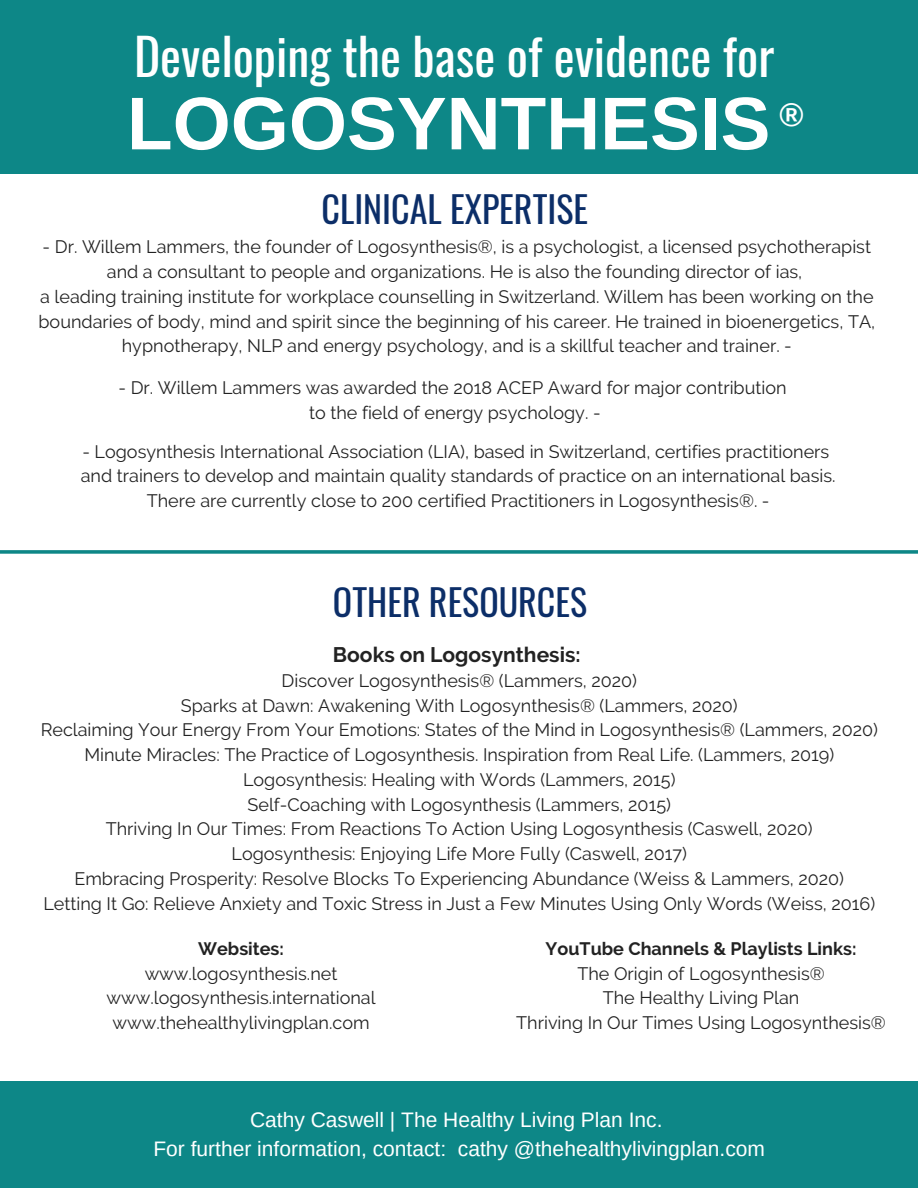
<style>
.page{position:relative;width:918px;height:1188px;background:#fff}
.page>*{position:absolute;margin:0;border:0;box-sizing:border-box;transform-origin:0 0}
.t1{font:700 74.7px "Arimo";color:#fff}
.t2{font:49.8px "Oswald";color:#fff}
.t3{font:36px "Oswald";color:#0c2e68}
.t4{font:700 32.7px "Arimo";color:#fff}
.t5{font:21px "Arimo";color:#fff}
.t6{font:700 21px "Raleway";color:#222}
.t7{font:18px/24.8px "Raleway";color:#222;text-align:center}
.t8{font:700 18px "Raleway";color:#222}
</style>
<div class="page">
<div style="left:0;top:0;width:918px;height:174px;background:#0d8787"></div>
<svg style="left:0;top:550px;width:918px;height:4px;background:#279393"></svg>
<div style="left:0;top:1081px;width:918px;height:107px;background:#0d8787"></div>
<p class="t2" style="left:134px;top:18px;width:642px">Developing the base of evidence for</p>
<p class="t1" style="left:127px;top:82px;width:645px">LOGOSYNTHESIS</p>
<p class="t4" style="left:779px;top:97px;width:26px">®</p>
<p class="t3" style="left:322px;top:181px;width:268px">CLINICAL EXPERTISE</p>
<p class="t7" style="left:43px;top:235px;width:830px">- Dr. Willem Lammers, the founder of Logosynthesis®, is a psychologist, a licensed psychotherapist</p>
<p class="t7" style="left:107px;top:259px;width:697px">and a consultant to people and organizations. He is also the founding director of ias,</p>
<p class="t7" style="left:39px;top:284px;width:838px">a leading training institute for workplace counselling in Switzerland. Willem has been working on the boundaries of body, mind and spirit since the beginning of his career. He trained in bioenergetics, TA, hypnotherapy, NLP and energy psychology, and is a skillful teacher and trainer. -</p>
<p class="t7" style="left:119px;top:375px;width:670px">- Dr. Willem Lammers was awarded the 2018 ACEP Award for major contribution</p>
<p class="t7" style="left:309px;top:400px;width:293px">to the field of energy psychology. -</p>
<p class="t7" style="left:82px;top:439px;width:748px">- Logosynthesis International Association (LIA), based in Switzerland, certifies practitioners</p>
<p class="t7" style="left:81px;top:464px;width:756px">and trainers to develop and maintain quality standards of practice on an international basis.</p>
<p class="t7" style="left:147px;top:488px;width:624px">There are currently close to 200 certified Practitioners in Logosynthesis®. -</p>
<p class="t3" style="left:333px;top:574px;width:256px">OTHER RESOURCES</p>
<p class="t6" style="left:333px;top:642px;width:249px">Books on Logosynthesis:</p>
<p class="t7" style="left:282px;top:668px;width:357px">Discover Logosynthesis® (Lammers, 2020)</p>
<p class="t7" style="left:181px;top:693px;width:558px">Sparks at Dawn: Awakening With Logosynthesis® (Lammers, 2020)</p>
<p class="t7" style="left:41px;top:718px;width:839px">Reclaiming Your Energy From Your Emotions: States of the Mind in Logosynthesis® (Lammers, 2020)</p>
<p class="t7" style="left:84px;top:742px;width:751px">Minute Miracles: The Practice of Logosynthesis. Inspiration from Real Life. (Lammers, 2019)</p>
<p class="t7" style="left:243px;top:767px;width:434px">Logosynthesis: Healing with Words (Lammers, 2015)</p>
<p class="t7" style="left:248px;top:792px;width:425px">Self-Coaching with Logosynthesis (Lammers, 2015)</p>
<p class="t7" style="left:106px;top:817px;width:708px">Thriving In Our Times: From Reactions To Action Using Logosynthesis (Caswell, 2020)</p>
<p class="t7" style="left:232px;top:841px;width:457px">Logosynthesis: Enjoying Life More Fully (Caswell, 2017)</p>
<p class="t7" style="left:74px;top:866px;width:771px">Embracing Prosperity: Resolve Blocks To Experiencing Abundance (Weiss &amp; Lammers, 2020)</p>
<p class="t7" style="left:43px;top:891px;width:833px">Letting It Go: Relieve Anxiety and Toxic Stress in Just a Few Minutes Using Only Words (Weiss, 2016)</p>
<p class="t8" style="left:198px;top:938px;width:87px">Websites:</p>
<p class="t7" style="left:145px;top:961px;width:194px">www.logosynthesis.net</p>
<p class="t7" style="left:106px;top:986px;width:271px">www.logosynthesis.international</p>
<p class="t7" style="left:112px;top:1011px;width:259px">www.thehealthylivingplan.com</p>
<p class="t8" style="left:546px;top:938px;width:312px">YouTube Channels &amp; Playlists Links:</p>
<p class="t7" style="left:577px;top:961px;width:249px">The Origin of Logosynthesis®</p>
<p class="t7" style="left:603px;top:986px;width:198px">The Healthy Living Plan</p>
<p class="t7" style="left:516px;top:1011px;width:371px">Thriving In Our Times Using Logosynthesis®</p>
<p class="t5" style="left:250px;top:1108px;width:414px">Cathy Caswell | The Healthy Living Plan Inc.</p>
<p class="t5" style="left:153px;top:1137px;width:613px">For further information, contact: cathy @thehealthylivingplan.com</p>
</div>
